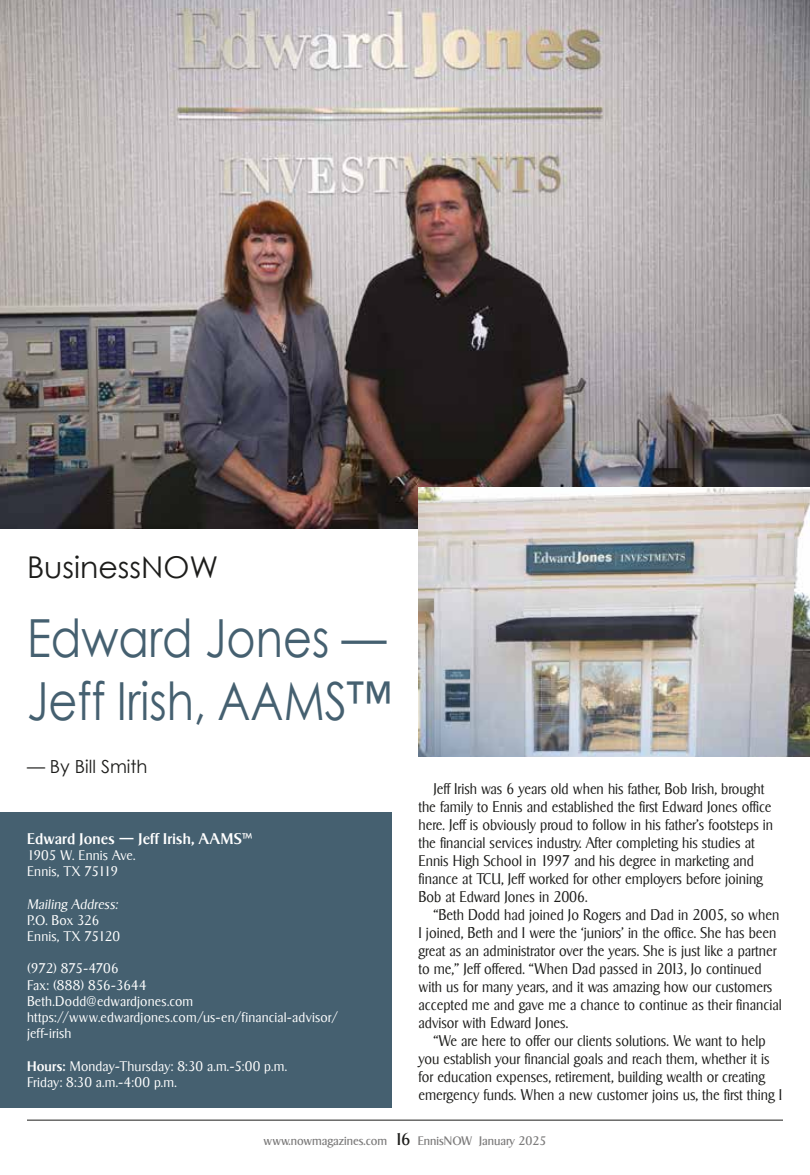
<style>
.page{position:relative;width:810px;height:1175px;background:#fff}
.page>*{position:absolute;margin:0;border:0;box-sizing:border-box;transform-origin:0 0}
.t1{font:52.5px/63px "Century Gothic";color:#456070;scale:.85 1}
.t2{font:30px "Century Gothic";color:#1d1d1b}
.t3{font:18px "Century Gothic";color:#1d1d1b}
.t4{font:300 15px/18px "Sigvar Serial";color:#1d1d1b;scale:.94 1}
.t5{font:500 15px "Sigvar Serial";letter-spacing:.015em;color:#fff}
.t6{font:300 13.5px/16.2px "Sigvar Serial";letter-spacing:.01em;color:#fff}
.t7{font:italic 300 13.5px "Sigvar Serial";letter-spacing:.015em;color:#fff}
.t8{font:12px "Sigvar Serial";color:#7c7b7b}
.s1{font-weight:500}
.s2{font-size:16.5px;color:#1d1d1b}
</style>
<div class="page">
<hr style="left:27px;top:1119px;width:756px;height:1px;background:#1d1d1b">
<div style="left:0;top:812px;width:392px;height:295px;background:#456070"></div>
<img style="left:0;top:0;width:810px;height:528px">
<img style="left:418px;top:487px;width:392px;height:269px">
<h2 class="t2" style="left:27px;top:548px;width:193px">BusinessNOW</h2>
<h1 class="t1" style="left:27px;top:605px;width:430px">Edward Jones —<br>Jeff Irish, AAMS™</h1>
<p class="t3" style="left:27px;top:755px;width:122px">— By Bill Smith</p>
<p class="t5" style="left:27px;top:829px;width:228px">Edward Jones — Jeff Irish, AAMS™</p>
<p class="t6" style="left:27px;top:847px;width:110px">1905 W. Ennis Ave.<br>Ennis, TX 75119</p>
<p class="t7" style="left:27px;top:896px;width:92px">Mailing Address:</p>
<p class="t6" style="left:27px;top:912px;width:95px">P.O. Box 326<br>Ennis, TX 75120</p>
<p class="t6" style="left:27px;top:960px;width:313px">(972) 875-4706<br>Fax: (888) 856-3644<br>Beth.Dodd@edwardjones.com https://www.edwardjones.com/us-en/financial-advisor/ jeff-irish</p>
<p class="t6" style="left:27px;top:1057px;width:262px"><span class="s1">Hours:</span> Monday-Thursday: 8:30 a.m.-5:00 p.m.<br>Friday: 8:30 a.m.-4:00 p.m.</p>
<p class="t4" style="left:418px;top:780px;width:379px;text-indent:15px">Jeff Irish was 6 years old when his father, Bob Irish, brought the family to Ennis and established the first Edward Jones office here. Jeff is obviously proud to follow in his father’s footsteps in the financial services industry. After completing his studies at Ennis High School in 1997 and his degree in marketing and finance at TCU, Jeff worked for other employers before joining Bob at Edward Jones in 2006.</p>
<p class="t4" style="left:418px;top:906px;width:388px;text-indent:15px">“Beth Dodd had joined Jo Rogers and Dad in 2005, so when I joined, Beth and I were the ‘juniors’ in the office. She has been great as an administrator over the years. She is just like a partner to me,” Jeff offered. “When Dad passed in 2013, Jo continued with us for many years, and it was amazing how our customers accepted me and gave me a chance to continue as their financial advisor with Edward Jones.</p>
<p class="t4" style="left:418px;top:1032px;width:388px;text-indent:15px">“We are here to offer our clients solutions. We want to help you establish your financial goals and reach them, whether it is for education expenses, retirement, building wealth or creating emergency funds. When a new customer joins us, the first thing I</p>
<p class="t8" style="left:264px;top:1133px;width:284px">www.nowmagazines.com <span class="s2">16</span> EnnisNOW January 2025</p>
</div>
